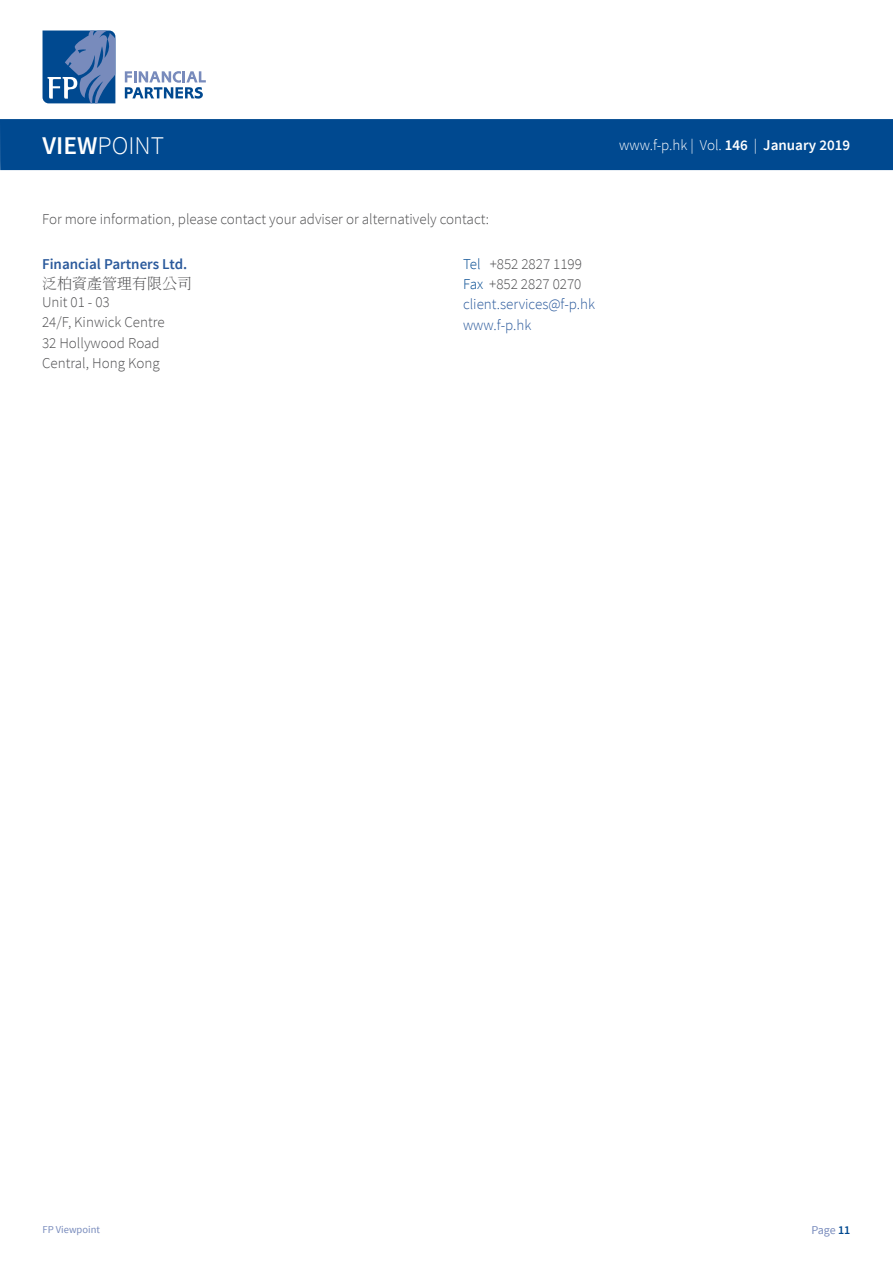
<style>
.page{position:relative;width:893px;height:1263px;background:#fff}
.page>*{position:absolute;margin:0;border:0;box-sizing:border-box;transform-origin:0 0}
.t1{font:300 25.5px "Source Sans Pro";color:#fff}
.t2{font:300 15px/20.2px "Source Sans Pro";color:#4d4d4f}
.t3{font:300 15px/20.2px "Source Sans Pro";color:#2b5a9c}
.t4{font:300 15px "Source Sans Pro";color:#fff}
.t5{font:600 15px "Source Sans Pro";color:#2b5a9c}
.t6{font:300 15px "Adobe Ming Std";color:#4d4d4f}
.t7{font:12px "Source Sans Pro";color:#788bbc}
.t8{font:10.5px "Source Sans Pro";color:#788bbc}
.s1{font-weight:600}
.s2{color:#004990}
.s3{color:#4d4d4f}
.s4{font-weight:600;color:#004990}
</style>
<div class="page">
<div style="left:0;top:119px;width:893px;height:51px;background:#004990"></div>
<svg style="left:125px;top:71px;width:81px;height:28px"></svg>
<svg style="left:43px;top:31px;width:72px;height:72px;background:#3b6ba6"></svg>
<h1 class="t1" style="left:43px;top:130px;width:123px"><span class="s1">VIEW</span>POINT</h1>
<p class="t4" style="left:619px;top:136px;width:232px">www.f-p.hk | Vol. <span class="s1">146</span> | <span class="s1">January 2019</span></p>
<p class="t2" style="left:42px;top:209px;width:449px">For more information, please contact your adviser or alternatively contact:</p>
<p class="t5" style="left:42px;top:254px;width:147px">Financial Partners Ltd.</p>
<p class="t6" style="left:42px;top:275px;width:152px">泛柏資產管理有限公司</p>
<p class="t2" style="left:42px;top:292px;width:124px">Unit 01 - 03<br>24/F, Kinwick Centre<br>32 Hollywood Road<br>Central, Hong Kong</p>
<p class="t3" style="left:463px;top:254px;width:134px"><span class="s2">Tel</span> <span class="s3">+852 2827 1199<br></span><span class="s2">Fax</span> <span class="s3">+852 2827 0270 </span>client.services@f-p.hk www.f-p.hk</p>
<p class="t8" style="left:43px;top:1222px;width:59px">FP Viewpoint</p>
<p class="t7" style="left:811px;top:1222px;width:41px">Page <span class="s4">11</span></p>
</div>
